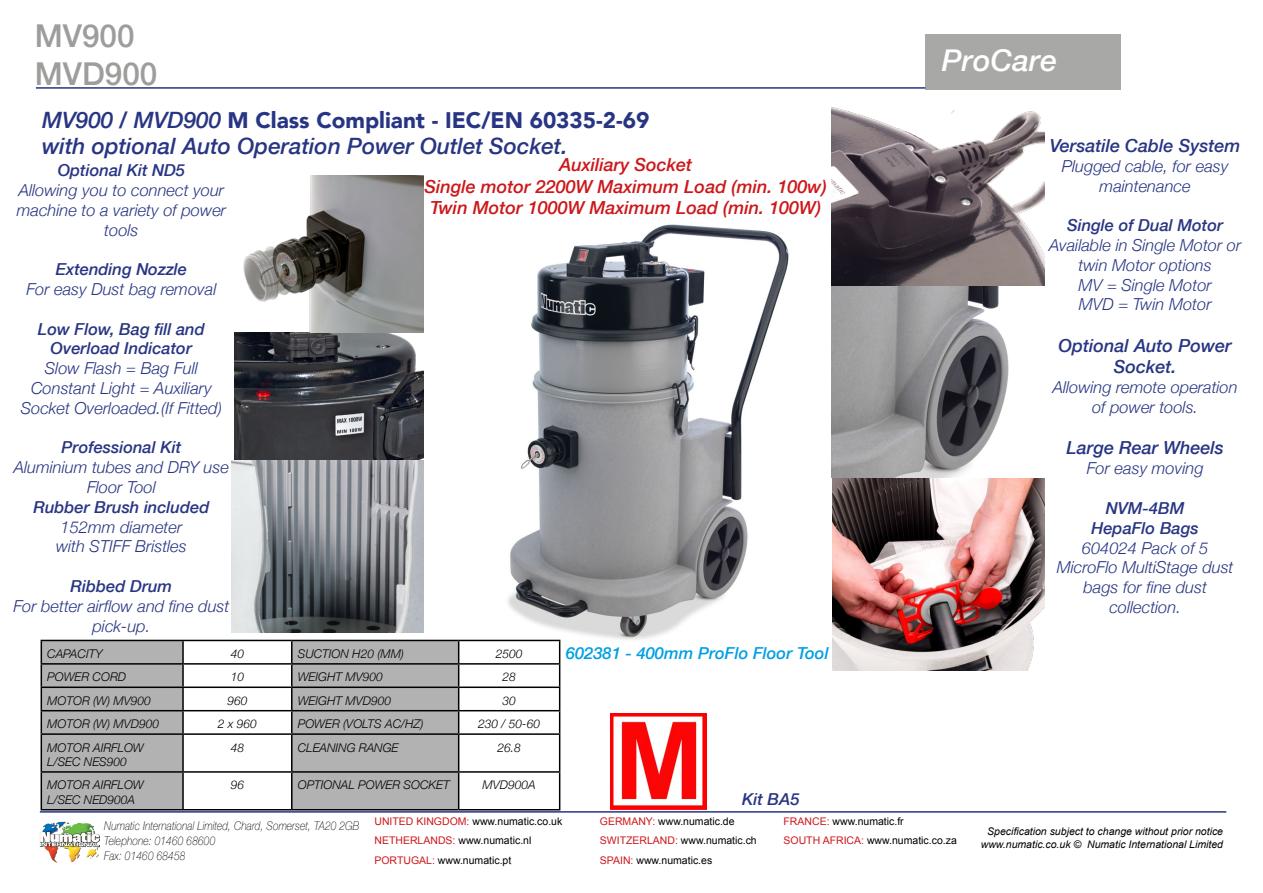
<style>
.page{position:relative;width:1263px;height:893px;background:#fff}
.page>*{position:absolute;margin:0;border:0;box-sizing:border-box;transform-origin:0 0}
.t1{font:500 31.5px/37.8px "Helvetica Neue";color:#9d9d9c}
.t2{font:italic 500 30px "Helvetica Neue";color:#fff}
.t3{font:900 22.5px "Avenir";color:#283583}
.t4{font:italic 500 22.5px "Helvetica Neue";color:#283583}
.t5{font:italic 500 18px/21.6px "Helvetica Neue";color:#cd171a;text-align:center}
.t6{font:italic 500 18px/21.6px "Helvetica Neue";color:#283583;text-align:center}
.t7{font:italic 300 16.5px/19.8px "Helvetica Neue";color:#283583;text-align:center}
.t8{font:italic 500 16.5px/19.8px "Helvetica Neue";color:#283583;text-align:center}
.t9{font:italic 500 16.5px "Helvetica Neue";color:#009fe3}
.t10{font:italic 300 12px/14.4px "Helvetica Neue";color:#000}
.t11{font:italic 100 12px/15px "Helvetica Neue";letter-spacing:.01em;color:#000;scale:.85 1}
.t12{font:10.5px "Arial";color:#000}
.t13{font:italic 10.5px/12.6px "Arial";color:#000;text-align:right}
.s1{font-family:"Helvetica Neue";font-weight:500;font-style:italic}
.s2{color:#cd171a}
</style>
<div class="page">
<img style="left:40px;top:822px;width:33px;height:41px">
<hr style="left:40px;top:811px;width:1186px;height:2px;background:#283583">
<img style="left:464px;top:224px;width:325px;height:418px">
<img style="left:832px;top:107px;width:213px;height:563px">
<img style="left:234px;top:332px;width:190px;height:128px">
<div style="left:42px;top:641px;width:140px;height:168px;background:#b3b2b2"></div>
<svg style="left:184px;top:641px;width:375px;height:168px"></svg>
<hr style="left:41px;top:640px;width:142px;height:1px;background:#000">
<hr style="left:183px;top:640px;width:109px;height:1px;background:#000">
<hr style="left:182px;top:641px;width:2px;height:22px;background:#000">
<hr style="left:292px;top:640px;width:167px;height:1px;background:#000">
<hr style="left:459px;top:640px;width:101px;height:1px;background:#000">
<hr style="left:41px;top:663px;width:142px;height:2px;background:#000">
<hr style="left:183px;top:663px;width:109px;height:2px;background:#000">
<hr style="left:182px;top:665px;width:2px;height:21px;background:#000">
<hr style="left:292px;top:663px;width:167px;height:2px;background:#000">
<hr style="left:459px;top:663px;width:101px;height:2px;background:#000">
<hr style="left:41px;top:686px;width:142px;height:2px;background:#000">
<hr style="left:183px;top:686px;width:109px;height:2px;background:#000">
<hr style="left:182px;top:688px;width:2px;height:22px;background:#000">
<hr style="left:292px;top:686px;width:167px;height:2px;background:#000">
<hr style="left:459px;top:686px;width:101px;height:2px;background:#000">
<hr style="left:41px;top:710px;width:142px;height:1px;background:#000">
<svg style="left:41px;top:641px;width:1px;height:92px"></svg>
<hr style="left:183px;top:710px;width:109px;height:1px;background:#000">
<hr style="left:182px;top:711px;width:2px;height:22px;background:#000">
<hr style="left:292px;top:710px;width:167px;height:1px;background:#000">
<svg style="left:291px;top:641px;width:1px;height:92px"></svg>
<hr style="left:459px;top:710px;width:101px;height:1px;background:#000">
<svg style="left:458px;top:641px;width:1px;height:92px"></svg>
<svg style="left:559px;top:641px;width:1px;height:92px"></svg>
<hr style="left:41px;top:733px;width:142px;height:2px;background:#000">
<hr style="left:41px;top:735px;width:1px;height:36px;background:#000">
<hr style="left:183px;top:733px;width:109px;height:2px;background:#000">
<hr style="left:182px;top:735px;width:2px;height:36px;background:#000">
<hr style="left:292px;top:733px;width:167px;height:2px;background:#000">
<hr style="left:291px;top:735px;width:1px;height:36px;background:#000">
<hr style="left:459px;top:733px;width:101px;height:2px;background:#000">
<hr style="left:458px;top:735px;width:1px;height:36px;background:#000">
<hr style="left:559px;top:735px;width:1px;height:36px;background:#000">
<hr style="left:41px;top:771px;width:142px;height:2px;background:#000">
<hr style="left:41px;top:773px;width:1px;height:36px;background:#000">
<hr style="left:183px;top:771px;width:109px;height:2px;background:#000">
<hr style="left:182px;top:773px;width:2px;height:36px;background:#000">
<hr style="left:292px;top:771px;width:167px;height:2px;background:#000">
<hr style="left:291px;top:773px;width:1px;height:36px;background:#000">
<hr style="left:459px;top:771px;width:101px;height:2px;background:#000">
<hr style="left:458px;top:773px;width:1px;height:36px;background:#000">
<hr style="left:559px;top:773px;width:1px;height:36px;background:#000">
<hr style="left:41px;top:809px;width:142px;height:1px;background:#000">
<hr style="left:183px;top:809px;width:109px;height:1px;background:#000">
<hr style="left:292px;top:809px;width:167px;height:1px;background:#000">
<hr style="left:459px;top:809px;width:101px;height:1px;background:#000">
<img style="left:231px;top:460px;width:193px;height:173px">
<img style="left:243px;top:176px;width:180px;height:156px">
<img style="left:611px;top:713px;width:95px;height:96px">
<div style="left:925px;top:34px;width:196px;height:55px;background:#a8a8a7"></div>
<hr style="left:36px;top:87px;width:889px;height:2px;background:#283583">
<h1 class="t1" style="left:35px;top:14px;width:124px">MV900<br>MVD900</h1>
<h3 class="t3" style="left:42px;top:101px;width:609px"><span class="s1">MV900 / MVD900</span> M Class Compliant - IEC/EN 60335-2-69</h3>
<h3 class="t4" style="left:42px;top:126px;width:527px">with optional Auto Operation Power Outlet Socket.</h3>
<p class="t5" style="left:424px;top:153px;width:404px">Auxiliary Socket<br>Single motor 2200W Maximum Load (min. 100w)<br>Twin Motor 1000W Maximum Load (min. 100W)</p>
<p class="t8" style="left:58px;top:159px;width:129px">Optional Kit ND5</p>
<p class="t7" style="left:17px;top:179px;width:211px">Allowing you to connect your machine to a variety of power tools</p>
<p class="t8" style="left:56px;top:258px;width:133px">Extending Nozzle</p>
<p class="t7" style="left:26px;top:278px;width:192px">For easy Dust bag removal</p>
<p class="t8" style="left:38px;top:318px;width:168px">Low Flow, Bag fill and<br>Overload Indicator</p>
<p class="t7" style="left:21px;top:357px;width:203px">Slow Flash = Bag Full<br>Constant Light = Auxiliary<br>Socket Overloaded.(If Fitted)</p>
<p class="t8" style="left:62px;top:436px;width:121px">Professional Kit</p>
<p class="t7" style="left:14px;top:456px;width:217px">Aluminium tubes and DRY use<br>Floor Tool</p>
<p class="t8" style="left:33px;top:496px;width:178px">Rubber Brush included</p>
<p class="t7" style="left:56px;top:516px;width:132px;text-align:left">152mm diameter with STIFF Bristles</p>
<p class="t8" style="left:71px;top:575px;width:103px">Ribbed Drum</p>
<p class="t7" style="left:13px;top:595px;width:218px">For better airflow and fine dust pick-up.</p>
<p class="t10" style="left:47px;top:646px;width:56px">CAPACITY</p>
<p class="t10" style="left:231px;top:646px;width:15px">40</p>
<p class="t10" style="left:298px;top:646px;width:108px">SUCTION H20 (MM)</p>
<p class="t10" style="left:496px;top:646px;width:28px">2500</p>
<p class="t10" style="left:47px;top:669px;width:80px">POWER CORD</p>
<p class="t10" style="left:231px;top:669px;width:15px">10</p>
<p class="t10" style="left:298px;top:669px;width:87px">WEIGHT MV900</p>
<p class="t10" style="left:502px;top:669px;width:15px">28</p>
<p class="t10" style="left:47px;top:692px;width:105px">MOTOR (W) MV900</p>
<p class="t10" style="left:227px;top:692px;width:22px">960</p>
<p class="t10" style="left:298px;top:692px;width:95px">WEIGHT MVD900</p>
<p class="t10" style="left:502px;top:692px;width:15px">30</p>
<p class="t10" style="left:47px;top:716px;width:113px">MOTOR (W) MVD900</p>
<p class="t10" style="left:218px;top:716px;width:40px">2 x 960</p>
<p class="t10" style="left:298px;top:716px;width:127px">POWER (VOLTS AC/HZ)</p>
<p class="t10" style="left:478px;top:716px;width:63px">230 / 50-60</p>
<p class="t10" style="left:47px;top:739px;width:98px">MOTOR AIRFLOW<br>L/SEC NES900</p>
<p class="t10" style="left:231px;top:739px;width:15px">48</p>
<p class="t10" style="left:298px;top:739px;width:102px">CLEANING RANGE</p>
<p class="t10" style="left:497px;top:739px;width:25px">26.8</p>
<p class="t10" style="left:47px;top:777px;width:98px">MOTOR AIRFLOW<br>L/SEC NED900A</p>
<p class="t10" style="left:231px;top:777px;width:15px">96</p>
<p class="t10" style="left:298px;top:777px;width:154px">OPTIONAL POWER SOCKET</p>
<p class="t10" style="left:483px;top:777px;width:55px">MVD900A</p>
<p class="t9" style="left:566px;top:639px;width:264px">602381 - 400mm ProFlo Floor Tool</p>
<p class="t8" style="left:742px;top:788px;width:59px">Kit BA5</p>
<h2 class="t2" style="left:942px;top:34px;width:117px">ProCare</h2>
<p class="t6" style="left:1050px;top:134px;width:192px">Versatile Cable System</p>
<p class="t7" style="left:1062px;top:155px;width:168px">Plugged cable, for easy maintenance</p>
<p class="t8" style="left:1067px;top:214px;width:158px">Single of Dual Motor</p>
<p class="t7" style="left:1049px;top:234px;width:194px">Available in Single Motor or twin Motor options<br>MV = Single Motor<br>MVD = Twin Motor</p>
<p class="t6" style="left:1059px;top:333px;width:175px">Optional Auto Power<br>Socket.</p>
<p class="t7" style="left:1053px;top:376px;width:186px">Allowing remote operation of power tools.</p>
<p class="t6" style="left:1066px;top:436px;width:159px">Large Rear Wheels</p>
<p class="t7" style="left:1087px;top:457px;width:118px">For easy moving</p>
<p class="t8" style="left:1091px;top:497px;width:109px">NVM-4BM<br>HepaFlo Bags</p>
<p class="t7" style="left:1057px;top:537px;width:178px">604024 Pack of 5<br>MicroFlo MultiStage dust bags for fine dust collection.</p>
<p class="t11" style="left:104px;top:818px;width:302px">Numatic International Limited, Chard, Somerset, TA20 2GB<br>Telephone: 01460 68600<br>Fax: 01460 68458</p>
<p class="t12" style="left:374px;top:814px;width:189px"><span class="s2">UNITED KINGDOM:</span> www.numatic.co.uk</p>
<p class="t12" style="left:600px;top:814px;width:136px"><span class="s2">GERMANY:</span> www.numatic.de</p>
<p class="t12" style="left:783px;top:814px;width:122px"><span class="s2">FRANCE:</span> www.numatic.fr</p>
<p class="t12" style="left:374px;top:834px;width:158px"><span class="s2">NETHERLANDS:</span> www.numatic.nl</p>
<p class="t12" style="left:600px;top:834px;width:158px"><span class="s2">SWITZERLAND:</span> www.numatic.ch</p>
<p class="t12" style="left:783px;top:834px;width:175px"><span class="s2">SOUTH AFRICA:</span> www.numatic.co.za</p>
<p class="t12" style="left:374px;top:853px;width:138px"><span class="s2">PORTUGAL:</span> www.numatic.pt</p>
<p class="t12" style="left:600px;top:853px;width:114px"><span class="s2">SPAIN:</span> www.numatic.es</p>
<p class="t13" style="left:981px;top:826px;width:244px">Specification subject to change without prior notice www.numatic.co.uk © Numatic International Limited</p>
</div>
